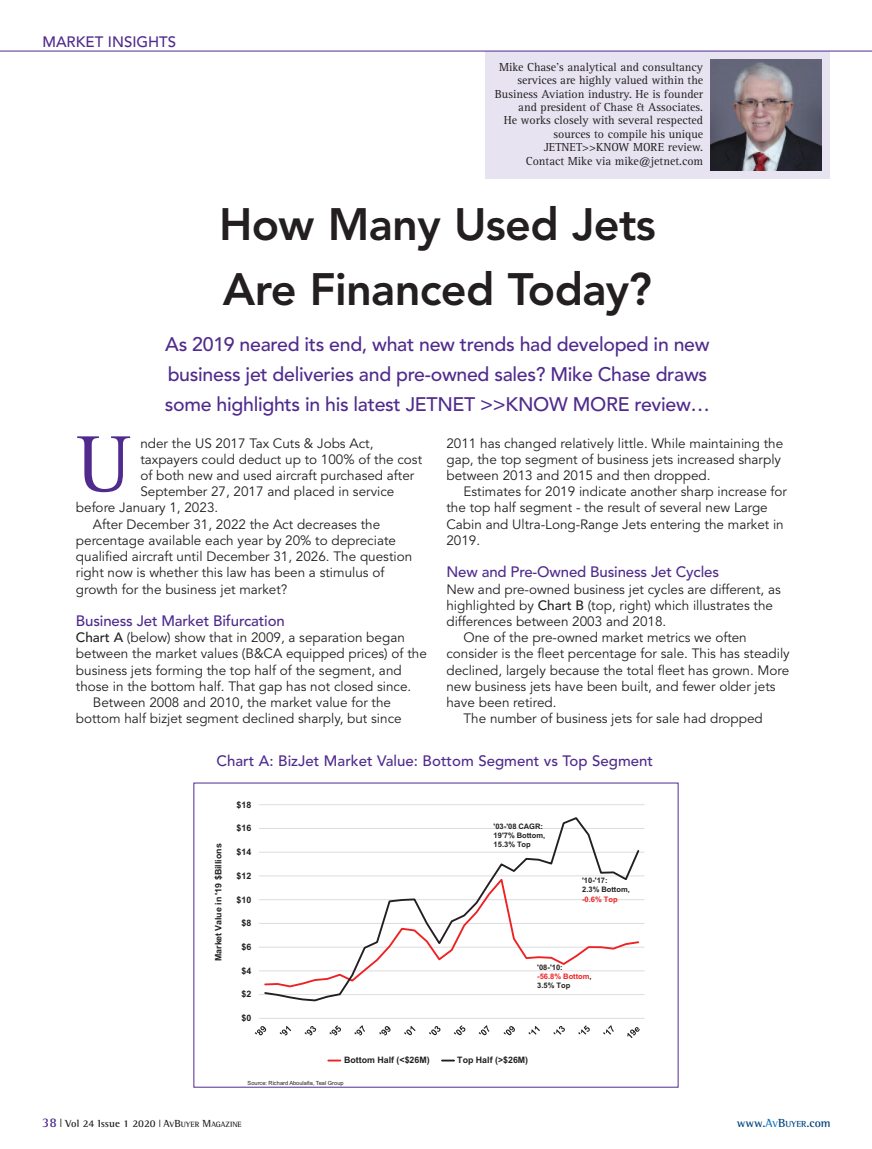
<style>
.page{position:relative;width:872px;height:1149px;background:#fff}
.page>*{position:absolute;margin:0;border:0;box-sizing:border-box;transform-origin:0 0}
.t1{font:82.5px "Rotis Serif";color:#502b8d}
.t2{font:800 45px/64.5px "Avenir";letter-spacing:-.015em;color:#231f20}
.t3{font:500 19.5px/30px "Avenir";letter-spacing:-.015em;color:#502b8d}
.t4{font:500 15px "Avenir";letter-spacing:-.01em;color:#502b8d}
.t5{font:13.5px/16.2px "Avenir";color:#231f20}
.t6{font:12px/13.4px "Rotis Serif";color:#231f20;text-align:right}
.t7{font:700 12px "Rotis Semi Serif";color:#01457f}
.t8{font:700 10.5px "Rotis Semi Serif";color:#231f20}
.t9{font:700 8.85px "Arial";color:#231f20}
.t10{font:700 7.65px "Arial";color:#ee2123}
.t11{font:700 7.5px/9px "Arial";color:#231f20}
.t12{font:700 7.5px "Arial";color:#ee2123}
.t13{font:5.7px "Arial";color:#231f20}
.s1{font-weight:500}
.s2{color:#231f20}
.s3{font-size:13.5px;color:#502b8d}
.s4{font-size:7.8px}
.s5{color:#0970b9}
.s6{font-size:9px;color:#0970b9}
.s7{font-size:9px}
</style>
<div class="page">
<hr style="left:259px;top:994px;width:385px;height:1px;background:#dcdddf">
<hr style="left:259px;top:970px;width:385px;height:1px;background:#dcdddf">
<hr style="left:259px;top:946px;width:385px;height:1px;background:#dcdddf">
<hr style="left:259px;top:922px;width:385px;height:1px;background:#dcdddf">
<hr style="left:259px;top:899px;width:385px;height:1px;background:#dcdddf">
<hr style="left:259px;top:875px;width:385px;height:1px;background:#dcdddf">
<hr style="left:259px;top:851px;width:385px;height:1px;background:#dcdddf">
<hr style="left:259px;top:828px;width:385px;height:1px;background:#dcdddf">
<hr style="left:259px;top:804px;width:385px;height:1px;background:#dcdddf">
<hr style="left:259px;top:1017px;width:385px;height:1px;background:#dcdddf">
<svg style="left:263px;top:817px;width:378px;height:184px"></svg>
<svg style="left:255px;top:1026px;width:11px;height:8px"></svg>
<svg style="left:279px;top:1026px;width:12px;height:9px"></svg>
<svg style="left:304px;top:1026px;width:12px;height:9px"></svg>
<svg style="left:329px;top:1025px;width:12px;height:10px"></svg>
<svg style="left:354px;top:1025px;width:11px;height:10px"></svg>
<svg style="left:379px;top:1026px;width:11px;height:9px"></svg>
<svg style="left:404px;top:1026px;width:11px;height:8px"></svg>
<svg style="left:429px;top:1026px;width:11px;height:8px"></svg>
<svg style="left:454px;top:1025px;width:11px;height:9px"></svg>
<svg style="left:478px;top:1025px;width:11px;height:9px"></svg>
<svg style="left:503px;top:1026px;width:12px;height:8px"></svg>
<svg style="left:528px;top:1026px;width:12px;height:8px"></svg>
<svg style="left:553px;top:1026px;width:12px;height:8px"></svg>
<svg style="left:578px;top:1025px;width:12px;height:9px"></svg>
<svg style="left:603px;top:1025px;width:11px;height:9px"></svg>
<svg style="left:627px;top:1027px;width:12px;height:10px"></svg>
<svg style="left:328px;top:1059px;width:12px;height:2px"></svg>
<svg style="left:442px;top:1059px;width:12px;height:2px"></svg>
<div style="left:485px;top:51px;width:344px;height:128px;background:#e7e3f0"></div>
<img style="left:710px;top:60px;width:111px;height:110px">
<hr style="left:0;top:51px;width:872px;height:1px;background:#502b8d">
<p class="t4" style="left:42px;top:28px;width:135px">MARKET INSIGHTS</p>
<p class="t6" style="left:495px;top:62px;width:210px">Mike Chase’s analytical and consultancy services are highly valued within the Business Aviation industry. He is founder and president of Chase &amp; Associates.<br>He works closely with several respected sources to compile his unique JETNET&gt;&gt;KNOW MORE review.<br>Contact Mike via mike@jetnet.com</p>
<h2 class="t2" style="left:219px;top:192px;width:438px">How Many Used Jets<br>Are Financed Today?</h2>
<h3 class="t3" style="left:165px;top:328px;width:546px">As 2019 neared its end, what new trends had developed in new business jet deliveries and pre-owned sales? Mike Chase draws some highlights in his latest JETNET &gt;&gt;KNOW MORE review…</h3>
<h1 class="t1" style="left:77px;top:436px;width:55px">U</h1>
<p class="t5" style="left:140px;top:435px;width:235px">nder the US 2017 Tax Cuts &amp; Jobs Act,</p>
<p class="t5" style="left:140px;top:451px;width:283px">taxpayers could deduct up to 100% of the cost</p>
<p class="t5" style="left:140px;top:467px;width:275px">of both new and used aircraft purchased after</p>
<p class="t5" style="left:140px;top:483px;width:256px">September 27, 2017 and placed in service</p>
<p class="t5" style="left:76px;top:500px;width:144px">before January 1, 2023.</p>
<p class="t5" style="left:93px;top:516px;width:289px">After December 31, 2022 the Act decreases the</p>
<p class="t5" style="left:76px;top:532px;width:322px">percentage available each year by 20% to depreciate</p>
<p class="t5" style="left:76px;top:548px;width:338px">qualified aircraft until December 31, 2026. The question</p>
<p class="t5" style="left:76px;top:564px;width:310px">right now is whether this law has been a stimulus of</p>
<p class="t5" style="left:76px;top:581px;width:213px">growth for the business jet market?</p>
<p class="t4" style="left:76px;top:607px;width:210px">Business Jet Market Bifurcation</p>
<p class="t5" style="left:76px;top:629px;width:330px"><span class="s1">Chart A</span> (below) show that in 2009, a separation began</p>
<p class="t5" style="left:76px;top:645px;width:352px">between the market values (B&amp;CA equipped prices) of the</p>
<p class="t5" style="left:76px;top:662px;width:327px">business jets forming the top half of the segment, and</p>
<p class="t5" style="left:76px;top:678px;width:337px">those in the bottom half. That gap has not closed since.</p>
<p class="t5" style="left:93px;top:694px;width:300px">Between 2008 and 2010, the market value for the</p>
<p class="t5" style="left:76px;top:710px;width:327px">bottom half bizjet segment declined sharply, but since</p>
<p class="t5" style="left:446px;top:435px;width:338px">2011 has changed relatively little. While maintaining the gap, the top segment of business jets increased sharply between 2013 and 2015 and then dropped.</p>
<p class="t5" style="left:446px;top:483px;width:342px;text-indent:17px">Estimates for 2019 indicate another sharp increase for the top half segment - the result of several new Large Cabin and Ultra-Long-Range Jets entering the market in 2019.</p>
<p class="t4" style="left:446px;top:559px;width:274px">New and Pre-Owned Business Jet Cycles</p>
<p class="t5" style="left:446px;top:581px;width:336px">New and pre-owned business jet cycles are different, as</p>
<p class="t5" style="left:446px;top:597px;width:328px">highlighted by <span class="s1">Chart B</span> (top, right) which illustrates the</p>
<p class="t5" style="left:446px;top:613px;width:221px">differences between 2003 and 2018.</p>
<p class="t5" style="left:463px;top:629px;width:285px">One of the pre-owned market metrics we often</p>
<p class="t5" style="left:446px;top:645px;width:345px">consider is the fleet percentage for sale. This has steadily</p>
<p class="t5" style="left:446px;top:662px;width:344px">declined, largely because the total fleet has grown. More</p>
<p class="t5" style="left:446px;top:678px;width:330px">new business jets have been built, and fewer older jets</p>
<p class="t5" style="left:446px;top:694px;width:112px">have been retired.</p>
<p class="t5" style="left:463px;top:710px;width:301px">The number of business jets for sale had dropped</p>
<p class="t4" style="left:216px;top:747px;width:438px">Chart A: BizJet Market Value: Bottom Segment vs Top Segment</p>
<p class="t9" style="left:213px;top:961px;width:119px;rotate:-90deg">M Vtekra ula e ni 91 ' B$ oi l l i n s</p>
<p class="t9" style="left:237px;top:799px;width:16px">$18</p>
<p class="t9" style="left:237px;top:823px;width:16px">$16</p>
<p class="t9" style="left:237px;top:846px;width:16px">$14</p>
<p class="t9" style="left:237px;top:870px;width:16px">$12</p>
<p class="t9" style="left:237px;top:894px;width:16px">$10</p>
<p class="t9" style="left:241px;top:917px;width:11px">$8</p>
<p class="t9" style="left:241px;top:941px;width:11px">$6</p>
<p class="t9" style="left:241px;top:965px;width:11px">$4</p>
<p class="t9" style="left:241px;top:989px;width:11px">$2</p>
<p class="t9" style="left:241px;top:1012px;width:11px">$0</p>
<p class="t11" style="left:493px;top:821px;width:53px">'03-'08 CAGR:<br>19'7% Bottom,<br>15.3% Top</p>
<p class="t11" style="left:582px;top:876px;width:49px">'10-'17:<br>2.3% Bottom,</p>
<p class="t12" style="left:582px;top:894px;width:37px">-0.6% Top</p>
<p class="t11" style="left:537px;top:962px;width:27px">'08-'10:</p>
<p class="t10" style="left:537px;top:971px;width:56px">-56.8% Bottom<span class="s2">,</span></p>
<p class="t11" style="left:537px;top:980px;width:35px">3.5% Top</p>
<p class="t9" style="left:344px;top:1054px;width:87px">Bottom Half (&lt;$26M)</p>
<p class="t9" style="left:457px;top:1054px;width:72px">Top Half (&gt;$26M)</p>
<p class="t13" style="left:247px;top:1078px;width:98px">Source: Richard Aboulafia, Teal Group</p>
<p class="t8" style="left:42px;top:1119px;width:201px"><span class="s3">38</span> ❘ Vol 24 Issue 1 2020 ❘ A<span class="s4">V</span>B<span class="s4">UYER</span> M<span class="s4">AGAZINE</span></p>
<p class="t7" style="left:737px;top:1118px;width:95px">www.<span class="s5">A</span><span class="s6">V</span>B<span class="s7">UYER</span>.com</p>
</div>
